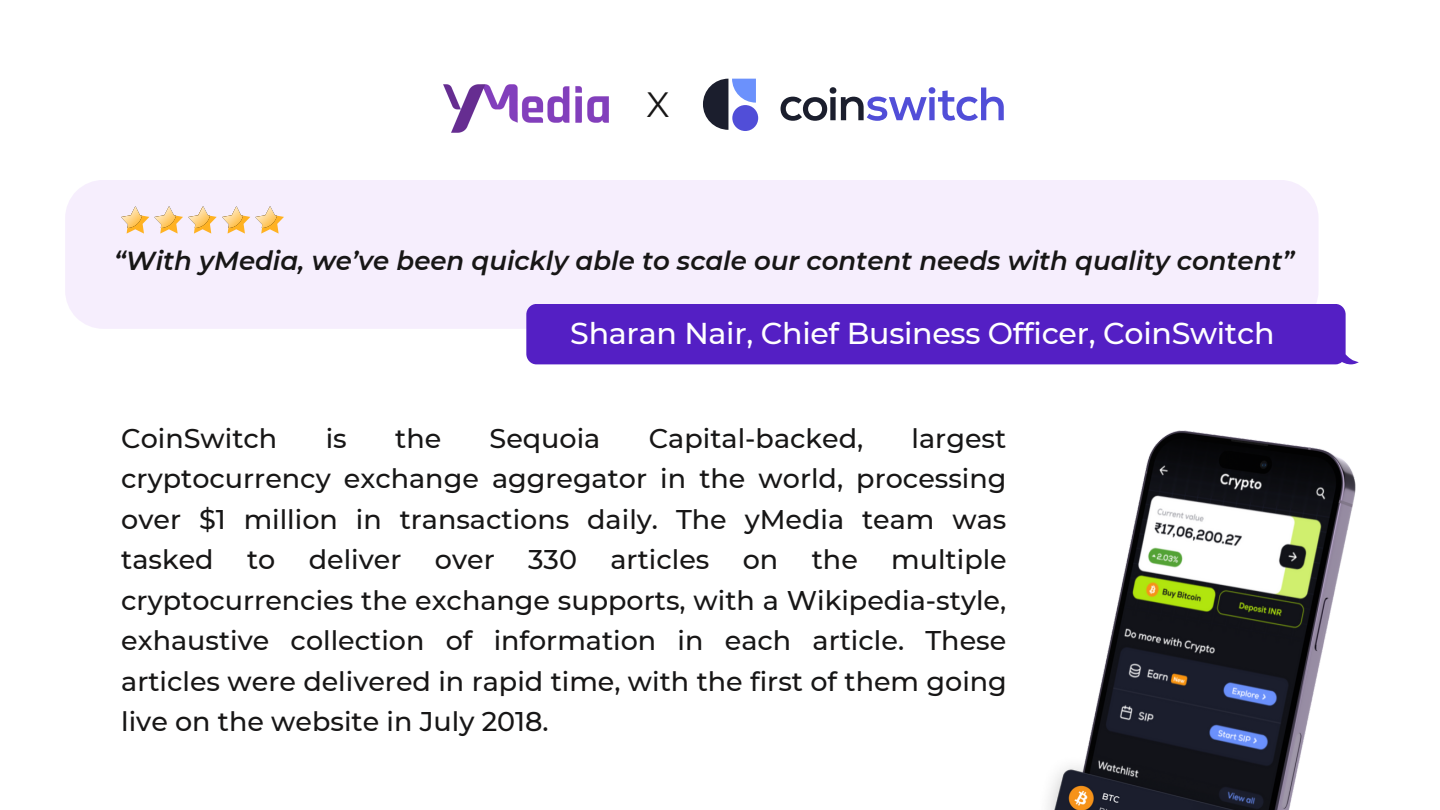
<style>
.page{position:relative;width:1440px;height:810px;background:#fff}
.page>*{position:absolute;margin:0;border:0;box-sizing:border-box;transform-origin:0 0}
.t1{font:35.1px "Montserrat";color:#171616}
.t2{font:500 30.1px "Montserrat";letter-spacing:-.01em;color:#fff}
.t3{font:500 27px/40.5px "Montserrat";color:#171616;text-align:justify}
.t4{font:italic 600 26px "Montserrat";color:#171616}
</style>
<div class="page">
<div style="left:65px;top:180px;width:1253px;height:149px;background:#f6eefd"></div>
<div style="left:526px;top:304px;width:833px;height:60px;background:#541fc4"></div>
<svg style="left:121px;top:207px;width:28px;height:27px"></svg>
<img style="left:121px;top:207px;width:21px;height:20px">
<svg style="left:155px;top:207px;width:28px;height:27px"></svg>
<img style="left:155px;top:207px;width:20px;height:20px">
<svg style="left:189px;top:207px;width:61px;height:27px"></svg>
<img style="left:222px;top:207px;width:21px;height:20px">
<svg style="left:256px;top:207px;width:28px;height:27px"></svg>
<img style="left:256px;top:207px;width:20px;height:20px">
<img style="left:1047px;top:430px;width:309px;height:380px">
<svg style="left:703px;top:79px;width:53px;height:51px"></svg>
<div style="left:732px;top:105px;width:26px;height:26px;background:#514ed8;border-radius:50%"></div>
<svg style="left:781px;top:87px;width:223px;height:34px"></svg>
<img style="left:443px;top:84px;width:166px;height:49px">
<p class="t1" style="left:647px;top:83px;width:25px">X</p>
<p class="t4" style="left:114px;top:245px;width:1182px">“With yMedia, we’ve been quickly able to scale our content needs with quality content”</p>
<p class="t2" style="left:570px;top:315px;width:706px">Sharan Nair, Chief Business Officer, CoinSwitch</p>
<p class="t3" style="left:121px;top:418px;width:158px">CoinSwitch</p>
<p class="t3" style="left:326px;top:418px;width:23px">is</p>
<p class="t3" style="left:395px;top:418px;width:48px">the</p>
<p class="t3" style="left:490px;top:418px;width:112px">Sequoia</p>
<p class="t3" style="left:649px;top:418px;width:216px">Capital-backed,</p>
<p class="t3" style="left:121px;top:418px;width:887px;text-indent:790px">largest cryptocurrency exchange aggregator in the world, processing over $1 million in transactions daily. The yMedia team was tasked to deliver over 330 articles on the multiple cryptocurrencies the exchange supports, with a Wikipedia-style, exhaustive collection of information in each article. These articles were delivered in rapid time, with the first of them going live on the website in July 2018.</p>
</div>
